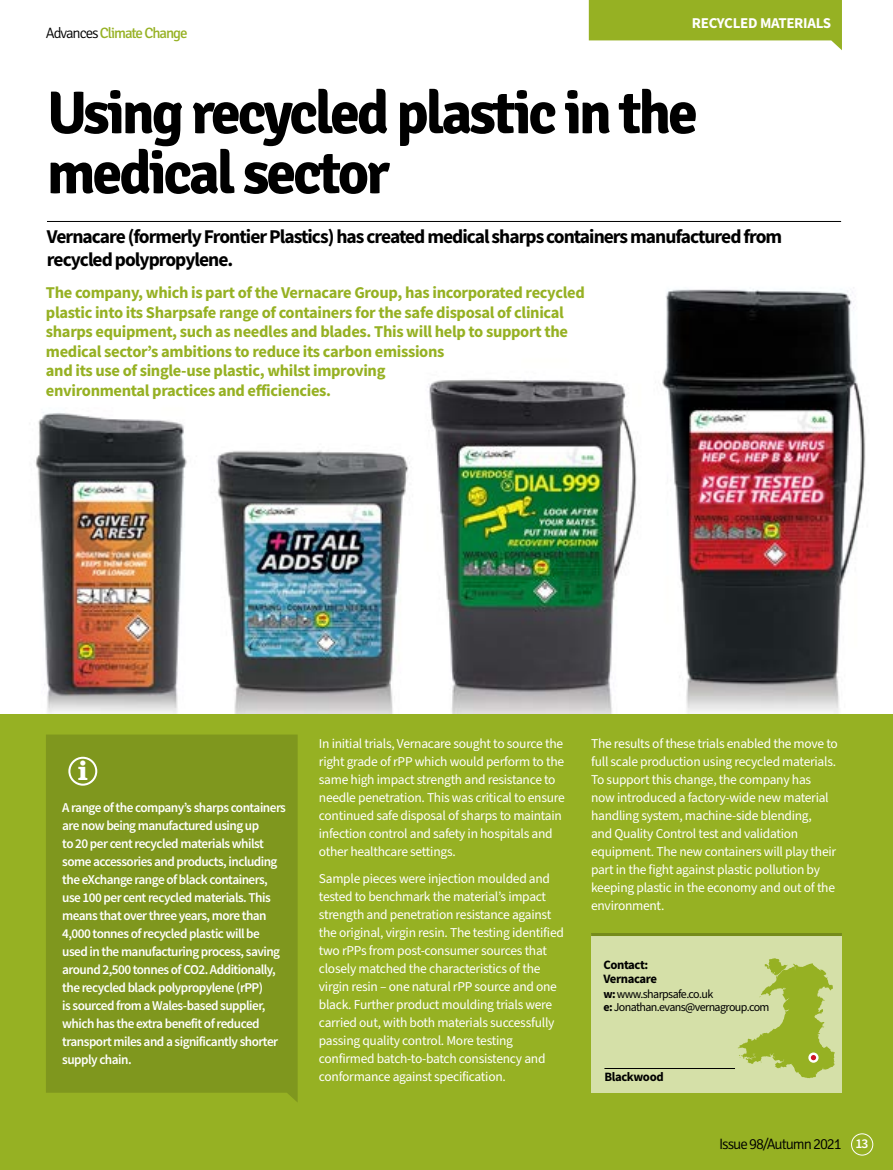
<style>
.page{position:relative;width:893px;height:1170px;background:#fff}
.page>*{position:absolute;margin:0;border:0;box-sizing:border-box;transform-origin:0 0}
.Article_Headers__H2{font:700 60px/60px "Signika";letter-spacing:-.05em;color:#000}
.t1{font:700 25.5px "Superclarendon";color:#fff}
.Stand_First__H3{font:700 19.5px/22.5px "Source Sans Pro";letter-spacing:-.05em;color:#000}
.Article_Text__P{font:700 16.5px/19.5px "Source Sans Pro";letter-spacing:-.02em;color:#96b123}
.t2{font:15px "Signika";letter-spacing:-.07em;color:#96b123}
.IssueDetail{font:300 15px "Signika";letter-spacing:-.07em;color:#000}
.Page_Category_Right{font:700 15px "Source Sans Pro";letter-spacing:-.02em;color:#fff}
.Article_Text__P-2{font:13.5px/18px "Source Sans Pro";letter-spacing:-.02em;color:#fff}
.Info_Text__P{font:600 13.5px/18px "Source Sans Pro";letter-spacing:-.04em;color:#fff}
.Folios{font:600 13.5px "Source Sans Pro";color:#fff}
.Contact_Text__P{font:700 12.75px/14.2px "Source Sans Pro";letter-spacing:-.03em;color:#000}
.Location__P{font:700 12.75px "Source Sans Pro";letter-spacing:-.03em;color:#000}
.Contact_Text__P-2{font:12px/13.5px "Source Sans Pro";letter-spacing:-.05em;color:#000}
.s1{font-weight:300;color:#000}
.s2{font-weight:700}
</style>
<div class="page">
<img style="left:35px;top:289px;width:831px;height:425px">
<div style="left:0;top:714px;width:893px;height:455px;background:#96b123"></div>
<svg style="left:589px;top:0;width:253px;height:50px"></svg>
<div style="left:591px;top:934px;width:251px;height:158px;background:#d5e0a8"></div>
<div style="left:851px;top:1133px;width:22px;height:22px;border:1px solid #fff;border-radius:50%"></div>
<hr style="left:591px;top:932px;width:251px;height:3px;background:#758b1b">
<svg style="left:738px;top:958px;width:97px;height:120px"></svg>
<hr style="left:47px;top:221px;width:794px;height:1px;background:#000">
<div style="left:46px;top:734px;width:252px;height:368px;background:#7f971e"></div>
<hr style="left:604px;top:1068px;width:131px;height:1px;background:#000">
<div style="left:68px;top:756px;width:29px;height:29px;border:2px solid #fff;border-radius:50%"></div>
<p class="t2" style="left:46px;top:24px;width:143px"><span class="s1">Advances</span> Climate Change</p>
<h1 class="Page_Category_Right" style="left:692px;top:13px;width:141px">RECYCLED MATERIALS</h1>
<h2 class="Article_Headers__H2" style="left:47px;top:84px;width:652px">Using recycled plastic in the medical sector</h2>
<h3 class="Stand_First__H3" style="left:47px;top:225px;width:737px">Vernacare (formerly Frontier Plastics) has created medical sharps containers manufactured from recycled polypropylene.</h3>
<p class="Article_Text__P" style="left:46px;top:282px;width:540px">The company, which is part of the Vernacare Group, has incorporated recycled plastic into its Sharpsafe range of containers for the safe disposal of clinical sharps equipment, such as needles and blades. This will help to support the medical sector’s ambitions to reduce its carbon emissions<br>and its use of single-use plastic, whilst improving<br>environmental practices and efficiencies.</p>
<h2 class="t1" style="left:77px;top:752px;width:12px">i</h2>
<p class="Info_Text__P" style="left:62px;top:799px;width:225px">A range of the company’s sharps containers are now being manufactured using up<br>to 20 per cent recycled materials whilst some accessories and products, including the eXchange range of black containers, use 100 per cent recycled materials. This means that over three years, more than 4,000 tonnes of recycled plastic will be used in the manufacturing process, saving around 2,500 tonnes of CO2. Additionally, the recycled black polypropylene (rPP)<br>is sourced from a Wales-based supplier, which has the extra benefit of reduced transport miles and a significantly shorter supply chain.</p>
<p class="Article_Text__P-2" style="left:319px;top:735px;width:247px">In initial trials, Vernacare sought to source the right grade of rPP which would perform to the same high impact strength and resistance to needle penetration. This was critical to ensure continued safe disposal of sharps to maintain infection control and safety in hospitals and other healthcare settings.</p>
<p class="Article_Text__P-2" style="left:319px;top:869px;width:246px">Sample pieces were injection moulded and tested to benchmark the material’s impact strength and penetration resistance against the original, virgin resin. The testing identified two rPPs from post-consumer sources that closely matched the characteristics of the virgin resin – one natural rPP source and one black. Further product moulding trials were carried out, with both materials successfully passing quality control. More testing confirmed batch-to-batch consistency and conformance against specification.</p>
<p class="Article_Text__P-2" style="left:591px;top:735px;width:248px">The results of these trials enabled the move to full scale production using recycled materials.<br>To support this change, the company has now introduced a factory-wide new material handling system, machine-side blending,<br>and Quality Control test and validation equipment. The new containers will play their part in the fight against plastic pollution by keeping plastic in the economy and out of the environment.</p>
<p class="Contact_Text__P" style="left:603px;top:957px;width:55px">Contact:<br>Vernacare</p>
<p class="Contact_Text__P-2" style="left:603px;top:987px;width:168px"><span class="s2">w:</span> www.sharpsafe.co.uk<br><span class="s2">e:</span> Jonathan.evans@vernagroup.com</p>
<p class="Location__P" style="left:604px;top:1068px;width:61px">Blackwood</p>
<h4 class="IssueDetail" style="left:719px;top:1135px;width:124px">Issue 98/Autumn 2021</h4>
<p class="Folios" style="left:855px;top:1135px;width:15px">13</p>
</div>
